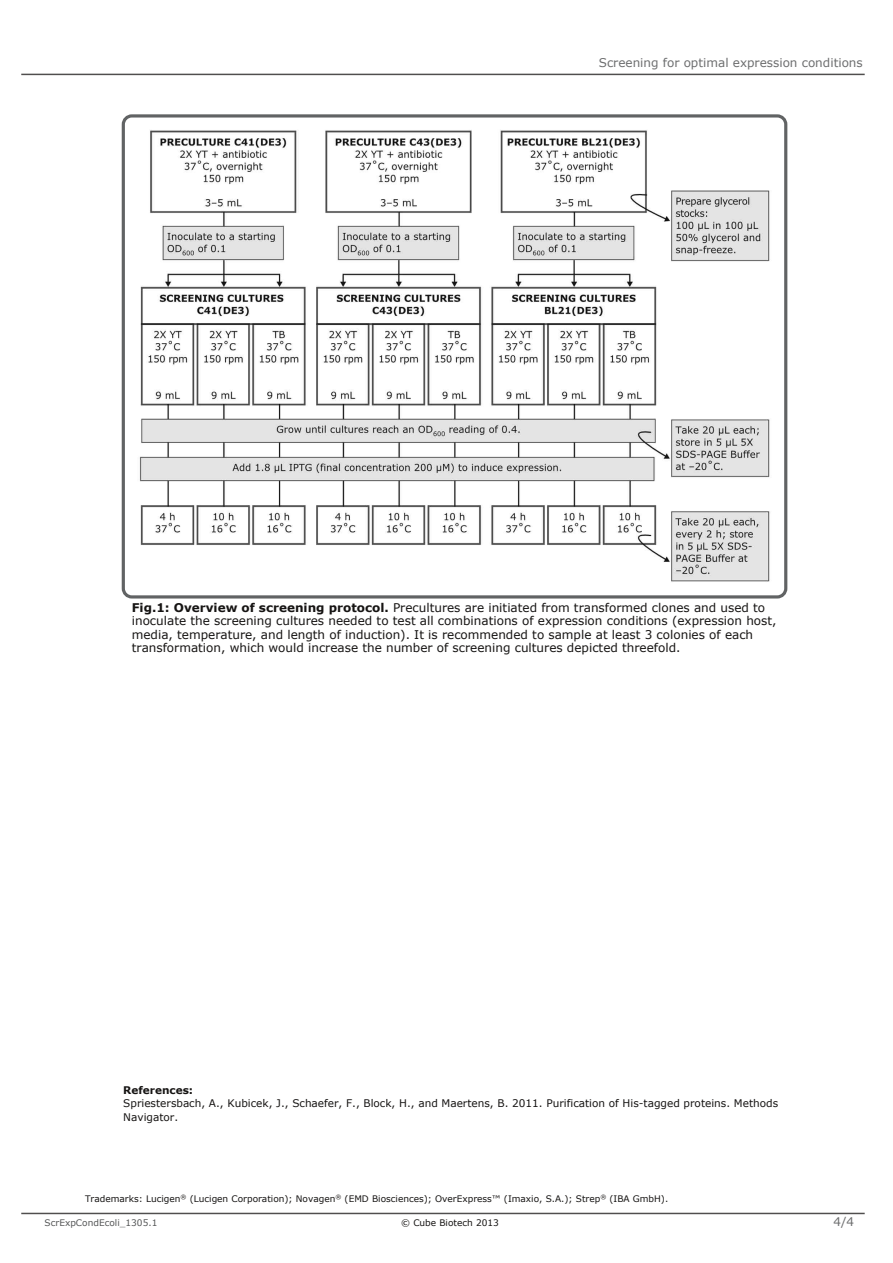
<style>
.page{position:relative;width:893px;height:1263px;background:#fff}
.page>*{position:absolute;margin:0;border:0;box-sizing:border-box;transform-origin:0 0}
.t1{font:12px/13.5px "Verdana";color:#161413}
.t2{font:12px "Verdana";color:#6d6e6f}
.t3{font:10.5px/13.5px "Verdana";color:#161413}
.t4{font:700 10.5px "Verdana";color:#161413}
.t5{font:9px "Verdana";color:#161413}
.t6{font:9px "Verdana";color:#545556}
.s1{font-weight:700}
</style>
<div class="page">
<hr style="left:21px;top:1213px;width:844px;height:1px;background:#504e4e">
<img style="left:123px;top:116px;width:663px;height:481px;border-radius:9px">
<div style="left:122px;top:114px;width:665px;height:484px;border:3px solid #616364;border-radius:9px"></div>
<hr style="left:21px;top:74px;width:844px;height:1px;background:#504e4e">
<p class="t2" style="left:599px;top:55px;width:265px">Screening for optimal expression conditions</p>
<p class="t1" style="left:132px;top:600px;width:646px"><span class="s1">Fig.1: Overview of screening protocol.</span> Precultures are initiated from transformed clones and used to inoculate the screening cultures needed to test all combinations of expression conditions (expression host, media, temperature, and length of induction). It is recommended to sample at least 3 colonies of each transformation, which would increase the number of screening cultures depicted threefold.</p>
<p class="t4" style="left:123px;top:1083px;width:71px">References:</p>
<p class="t3" style="left:123px;top:1096px;width:656px">Spriestersbach, A., Kubicek, J., Schaefer, F., Block, H., and Maertens, B. 2011. Purification of His-tagged proteins. Methods<br>Navigator.</p>
<p class="t5" style="left:85px;top:1193px;width:585px">Trademarks: Lucigen<sup>®</sup> (Lucigen Corporation); Novagen<sup>®</sup> (EMD Biosciences); OverExpress™ (Imaxio, S.A.); Strep<sup>®</sup> (IBA GmbH).</p>
<p class="t6" style="left:45px;top:1216px;width:114px">ScrExpCondEcoli_1305.1</p>
<p class="t2" style="left:833px;top:1213px;width:22px">4/4</p>
<p class="t5" style="left:401px;top:1216px;width:99px">© Cube Biotech 2013</p>
</div>
